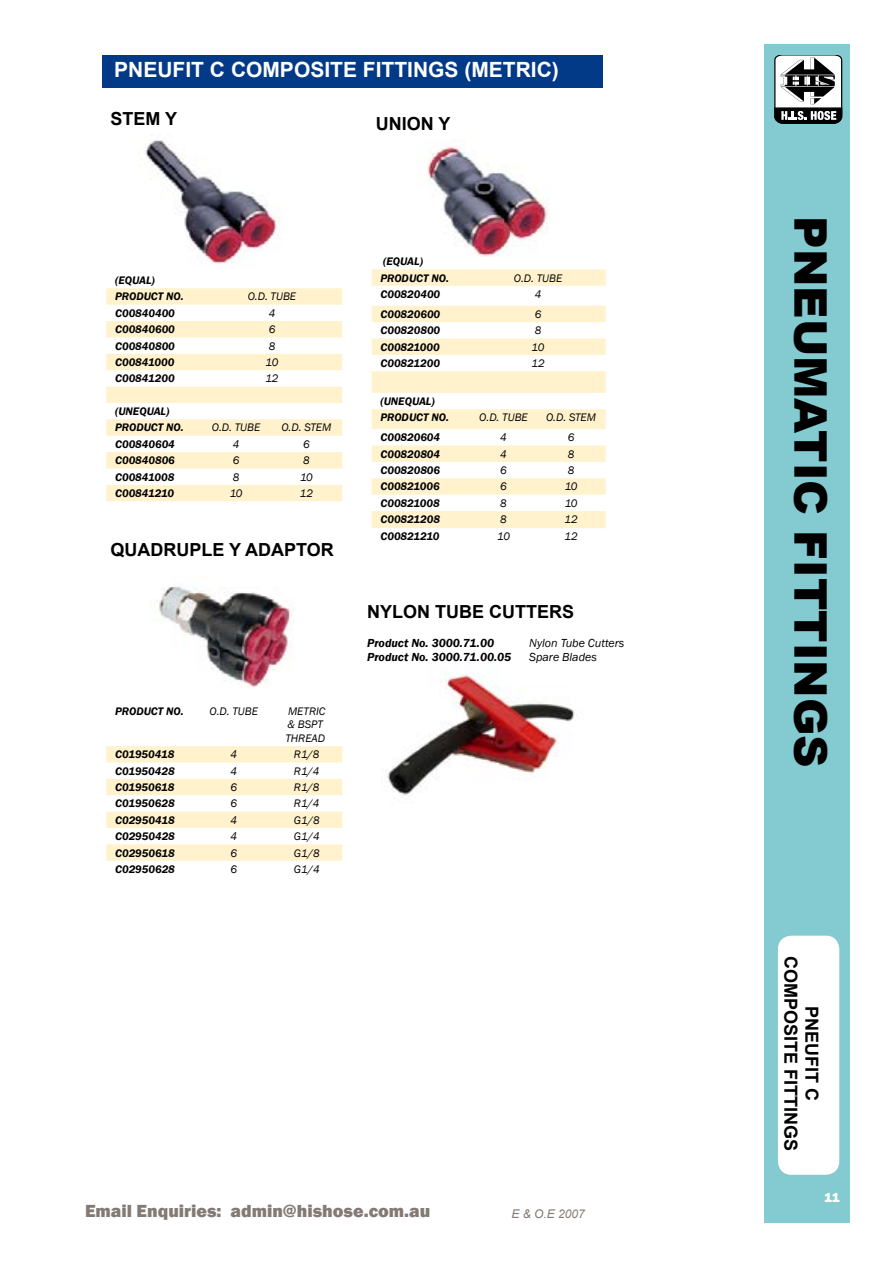
<style>
.page{position:relative;width:893px;height:1263px;background:#fff}
.page>*{position:absolute;margin:0;border:0;box-sizing:border-box;transform-origin:0 0}
.t1{font:900 45px "Arial";color:#000}
.t2{font:700 21px "Arial";color:#fff}
.t3{font:700 18px/21px "Arial";color:#000;text-align:center}
.t4{font:800 18px "Franklin Gothic";color:#847a75}
.t5{font:700 18px "Arial";color:#020203}
.t6{font:800 13.5px "Franklin Gothic";color:#fff}
.t7{font:italic 600 12px "Franklin Gothic";color:#000}
.t8{font:italic 12px "Franklin Gothic";color:#000}
.t9{font:italic 12px "Arial";color:#847a75}
.t10{font:italic 600 11.25px/16.4px "Franklin Gothic";color:#000}
.t11{font:italic 11.25px/13.5px "Franklin Gothic";color:#000}
</style>
<div class="page">
<div style="left:764px;top:44px;width:85px;height:1179px;background:#83cad1"></div>
<svg style="left:774px;top:55px;width:68px;height:69px;background:#8b8c8c"></svg>
<div style="left:778px;top:936px;width:61px;height:239px;background:#fff;border-radius:14px"></div>
<img style="left:145px;top:140px;width:135px;height:124px">
<img style="left:157px;top:587px;width:136px;height:100px">
<div style="left:102px;top:55px;width:500px;height:33px;background:#023a88"></div>
<svg style="left:106px;top:288px;width:236px;height:213px;fill:#fff2d0"></svg>
<svg style="left:106px;top:746px;width:236px;height:115px"></svg>
<div style="left:102px;top:241px;width:83px;height:32px;background:#fff"></div>
<img style="left:428px;top:139px;width:121px;height:118px">
<svg style="left:372px;top:269px;width:234px;height:259px;fill:#fff2cd"></svg>
<img style="left:387px;top:661px;width:188px;height:134px">
<h2 class="t2" style="left:114px;top:56px;width:446px">PNEUFIT C COMPOSITE FITTINGS (METRIC)</h2>
<h3 class="t5" style="left:111px;top:107px;width:68px">STEM Y</h3>
<h3 class="t5" style="left:376px;top:112px;width:76px">UNION Y</h3>
<p class="t10" style="left:115px;top:272px;width:70px">(EQUAL)<br>PRODUCT NO.</p>
<p class="t11" style="left:248px;top:290px;width:50px">O.D. TUBE</p>
<p class="t10" style="left:115px;top:305px;width:61px">C00840400</p>
<p class="t11" style="left:269px;top:306px;width:8px">4</p>
<p class="t10" style="left:115px;top:321px;width:61px">C00840600</p>
<p class="t11" style="left:269px;top:323px;width:8px">6</p>
<p class="t10" style="left:115px;top:338px;width:61px">C00840800</p>
<p class="t11" style="left:269px;top:339px;width:8px">8</p>
<p class="t10" style="left:115px;top:354px;width:61px">C00841000</p>
<p class="t11" style="left:266px;top:356px;width:14px">10</p>
<p class="t10" style="left:115px;top:370px;width:61px">C00841200</p>
<p class="t11" style="left:265px;top:372px;width:15px">12</p>
<p class="t10" style="left:115px;top:403px;width:70px">(UNEQUAL)<br>PRODUCT NO.</p>
<p class="t11" style="left:212px;top:421px;width:50px">O.D. TUBE</p>
<p class="t11" style="left:281px;top:421px;width:52px">O.D. STEM</p>
<p class="t10" style="left:115px;top:436px;width:61px">C00840604</p>
<p class="t11" style="left:233px;top:438px;width:8px">4</p>
<p class="t11" style="left:303px;top:438px;width:8px">6</p>
<p class="t10" style="left:115px;top:452px;width:61px">C00840806</p>
<p class="t11" style="left:233px;top:454px;width:8px">6</p>
<p class="t11" style="left:303px;top:454px;width:8px">8</p>
<p class="t10" style="left:115px;top:469px;width:61px">C00841008</p>
<p class="t11" style="left:233px;top:470px;width:8px">8</p>
<p class="t11" style="left:300px;top:470px;width:14px">10</p>
<p class="t10" style="left:115px;top:485px;width:61px">C00841210</p>
<p class="t11" style="left:230px;top:487px;width:14px">10</p>
<p class="t11" style="left:300px;top:487px;width:15px">12</p>
<h3 class="t5" style="left:111px;top:537px;width:225px">QUADRUPLE Y ADAPTOR</h3>
<p class="t10" style="left:115px;top:703px;width:70px">PRODUCT NO.</p>
<p class="t11" style="left:209px;top:705px;width:50px">O.D. TUBE</p>
<p class="t11" style="left:285px;top:705px;width:42px">METRIC &amp; BSPT<br>THREAD</p>
<p class="t10" style="left:115px;top:746px;width:61px">C01950418</p>
<p class="t11" style="left:230px;top:748px;width:8px">4</p>
<p class="t11" style="left:294px;top:748px;width:27px">R1/8</p>
<p class="t10" style="left:115px;top:763px;width:61px">C01950428</p>
<p class="t11" style="left:230px;top:764px;width:8px">4</p>
<p class="t11" style="left:294px;top:764px;width:27px">R1/4</p>
<p class="t10" style="left:115px;top:779px;width:61px">C01950618</p>
<p class="t11" style="left:230px;top:781px;width:8px">6</p>
<p class="t11" style="left:294px;top:781px;width:27px">R1/8</p>
<p class="t10" style="left:115px;top:795px;width:61px">C01950628</p>
<p class="t11" style="left:230px;top:797px;width:8px">6</p>
<p class="t11" style="left:294px;top:797px;width:27px">R1/4</p>
<p class="t10" style="left:115px;top:812px;width:61px">C02950418</p>
<p class="t11" style="left:230px;top:813px;width:8px">4</p>
<p class="t11" style="left:294px;top:813px;width:27px">G1/8</p>
<p class="t10" style="left:115px;top:828px;width:61px">C02950428</p>
<p class="t11" style="left:230px;top:830px;width:8px">4</p>
<p class="t11" style="left:294px;top:830px;width:27px">G1/4</p>
<p class="t10" style="left:115px;top:844px;width:61px">C02950618</p>
<p class="t11" style="left:230px;top:846px;width:8px">6</p>
<p class="t11" style="left:294px;top:846px;width:27px">G1/8</p>
<p class="t10" style="left:115px;top:861px;width:61px">C02950628</p>
<p class="t11" style="left:230px;top:863px;width:8px">6</p>
<p class="t11" style="left:294px;top:863px;width:27px">G1/4</p>
<p class="t10" style="left:380px;top:253px;width:70px">(EQUAL)<br>PRODUCT NO.</p>
<p class="t11" style="left:514px;top:271px;width:50px">O.D. TUBE</p>
<p class="t10" style="left:380px;top:286px;width:61px">C00820400</p>
<p class="t11" style="left:535px;top:288px;width:8px">4</p>
<p class="t10" style="left:380px;top:306px;width:61px">C00820600</p>
<p class="t11" style="left:535px;top:308px;width:8px">6</p>
<p class="t10" style="left:380px;top:322px;width:61px">C00820800</p>
<p class="t11" style="left:535px;top:324px;width:8px">8</p>
<p class="t10" style="left:380px;top:339px;width:61px">C00821000</p>
<p class="t11" style="left:532px;top:340px;width:14px">10</p>
<p class="t10" style="left:380px;top:355px;width:61px">C00821200</p>
<p class="t11" style="left:531px;top:357px;width:15px">12</p>
<p class="t10" style="left:380px;top:393px;width:70px">(UNEQUAL)<br>PRODUCT NO.</p>
<p class="t11" style="left:479px;top:411px;width:50px">O.D. TUBE</p>
<p class="t11" style="left:546px;top:411px;width:52px">O.D. STEM</p>
<p class="t10" style="left:380px;top:429px;width:61px">C00820604</p>
<p class="t11" style="left:500px;top:431px;width:8px">4</p>
<p class="t11" style="left:568px;top:431px;width:8px">6</p>
<p class="t10" style="left:380px;top:446px;width:61px">C00820804</p>
<p class="t11" style="left:500px;top:447px;width:8px">4</p>
<p class="t11" style="left:568px;top:447px;width:8px">8</p>
<p class="t10" style="left:380px;top:462px;width:61px">C00820806</p>
<p class="t11" style="left:500px;top:464px;width:8px">6</p>
<p class="t11" style="left:568px;top:464px;width:8px">8</p>
<p class="t10" style="left:380px;top:478px;width:61px">C00821006</p>
<p class="t11" style="left:500px;top:480px;width:8px">6</p>
<p class="t11" style="left:565px;top:480px;width:14px">10</p>
<p class="t10" style="left:380px;top:495px;width:61px">C00821008</p>
<p class="t11" style="left:500px;top:496px;width:8px">8</p>
<p class="t11" style="left:565px;top:496px;width:14px">10</p>
<p class="t10" style="left:380px;top:511px;width:61px">C00821208</p>
<p class="t11" style="left:500px;top:513px;width:8px">8</p>
<p class="t11" style="left:564px;top:513px;width:15px">12</p>
<p class="t10" style="left:380px;top:528px;width:61px">C00821210</p>
<p class="t11" style="left:497px;top:530px;width:14px">10</p>
<p class="t11" style="left:564px;top:530px;width:15px">12</p>
<h3 class="t3" style="left:367px;top:602px;width:208px">NYLON TUBE CUTTERS</h3>
<p class="t7" style="left:367px;top:635px;width:128px">Product No. 3000.71.00</p>
<p class="t8" style="left:529px;top:635px;width:97px">Nylon Tube Cutters</p>
<p class="t7" style="left:367px;top:649px;width:146px">Product No. 3000.71.00.05</p>
<p class="t8" style="left:529px;top:649px;width:69px">Spare Blades</p>
<h3 class="t4" style="left:85px;top:1199px;width:347px">Email Enquiries: admin@hishose.com.au</h3>
<p class="t9" style="left:512px;top:1206px;width:75px">E &amp; O.E 2007</p>
<h1 class="t1" style="left:843px;top:216px;width:553px;rotate:90deg">PNEUMATIC FITTINGS</h1>
<h3 class="t3" style="left:822px;top:956px;width:197px;rotate:90deg">PNEUFIT C<br>COMPOSITE FITTINGS</h3>
<p class="t6" style="left:824px;top:1189px;width:17px">11</p>
</div>
